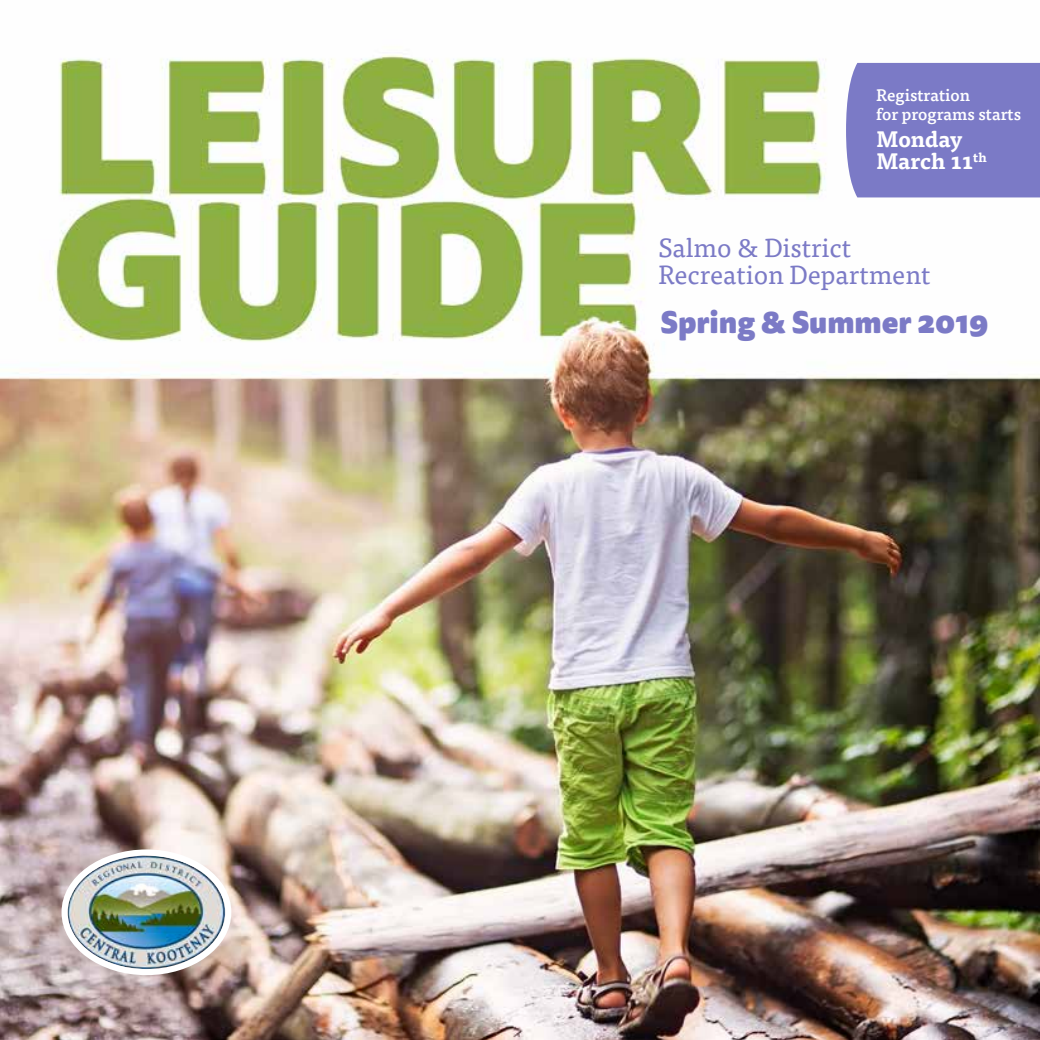
<style>
.page{position:relative;width:1040px;height:1040px;background:#fff}
.page>*{position:absolute;margin:0;border:0;box-sizing:border-box;transform-origin:0 0}
.t1{font:900 29.75px "Tisa Sans Pro";color:#7b7ac6}
.t2{font:26.25px/26.6px "Tisa Pro";color:#7b7ac6}
.t3{font:700 22.05px/22.1px "Tisa Pro";color:#fff}
.t4{font:500 16.62px/18.4px "Tisa Pro";color:#fff}
</style>
<div class="page">
<img style="left:1px;top:55px;width:1039px;height:985px">
<div style="left:846px;top:63px;width:194px;height:134px;background:#7b7ac6"></div>
<img style="left:68px;top:855px;width:157px;height:114px">
<div style="left:62px;top:849px;width:169px;height:126px;border:6px solid #fff;border-radius:50%"></div>
<p class="t4" style="left:876px;top:85px;width:147px">Registration<br>for programs starts</p>
<p class="t3" style="left:876px;top:127px;width:112px">Monday<br>March 11<sup>th</sup></p>
<p class="t2" style="left:658px;top:233px;width:273px">Salmo &amp; District<br>Recreation Department</p>
<p class="t1" style="left:660px;top:298px;width:329px">Spring &amp; Summer 2019</p>
</div>
